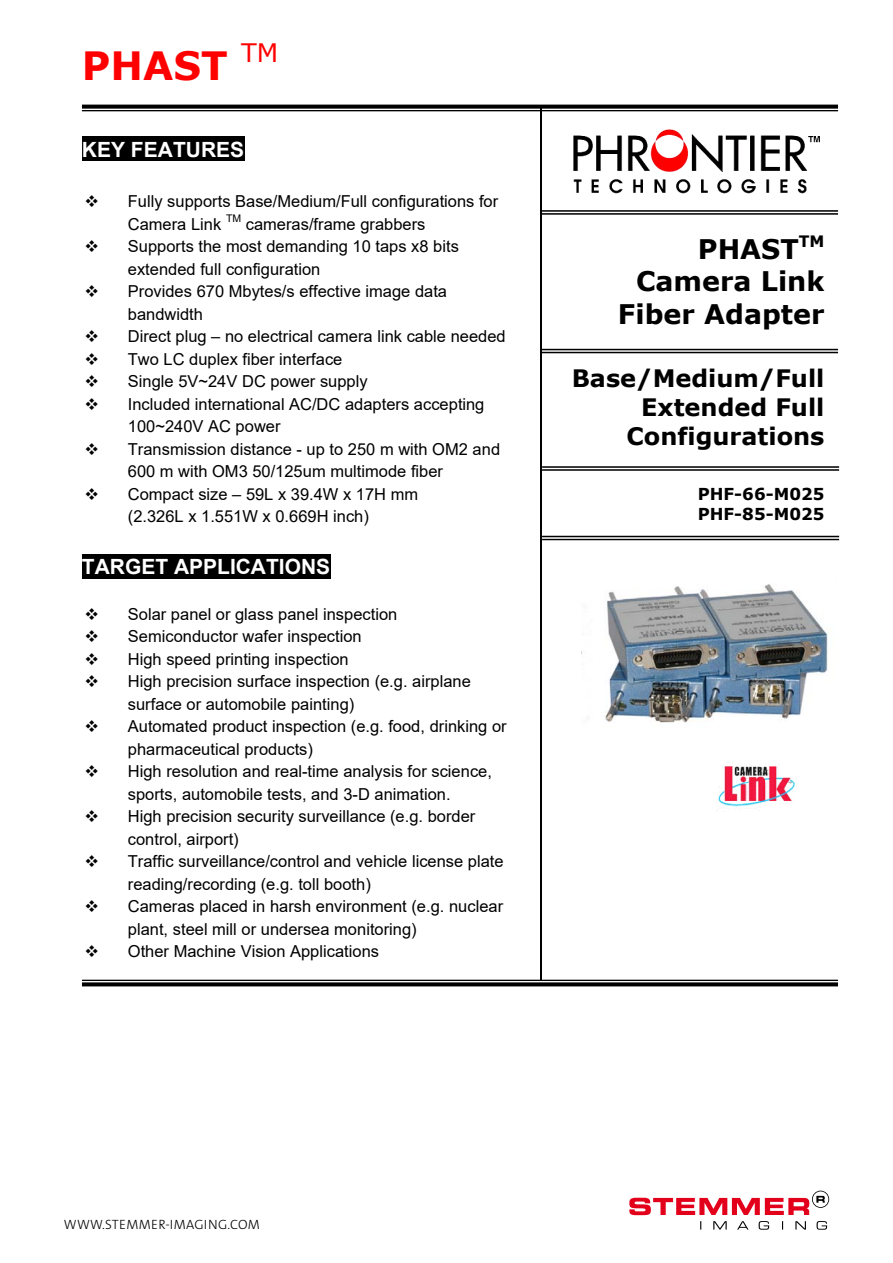
<style>
.page{position:relative;width:893px;height:1263px;background:#fff}
.page>*{position:absolute;margin:0;border:0;box-sizing:border-box;transform-origin:0 0}
.t1{font:700 39px "Verdana";color:#f00}
.t2{font:700 27px/32.8px "Verdana";color:#000;text-align:right}
.t3{font:25.5px "Verdana";color:#f00}
.t4{font:700 24px/29.1px "Verdana";color:#000;text-align:right}
.t5{font:700 21px "Arial";color:#fff}
.t6{font:16.5px/22.5px "Arial";color:#000}
.t7{font:700 16.5px/20.1px "Verdana";color:#000}
.t8{font:13.5px "The Sans LP3 Lig";letter-spacing:.025em;color:#000}
.t9{font:10.5px "Arial";color:#000}
</style>
<div class="page">
<div style="left:82px;top:137px;width:162px;height:24px;background:#000"></div>
<div style="left:82px;top:554px;width:248px;height:25px;background:#000"></div>
<img style="left:573px;top:129px;width:247px;height:65px">
<img style="left:581px;top:584px;width:247px;height:139px">
<hr style="left:540px;top:108px;width:1px;height:873px;background:#000">
<svg style="left:82px;top:105px;width:756px;height:4px;background:#161616"></svg>
<hr style="left:82px;top:110px;width:756px;height:1px;background:#000">
<hr style="left:82px;top:980px;width:756px;height:1px;background:#000">
<svg style="left:82px;top:982px;width:756px;height:4px;background:#181818"></svg>
<hr style="left:542px;top:466px;width:297px;height:2px;background:#000">
<hr style="left:542px;top:469px;width:297px;height:2px;background:#000">
<hr style="left:542px;top:536px;width:297px;height:1px;background:#000">
<hr style="left:542px;top:539px;width:297px;height:1px;background:#000">
<hr style="left:541px;top:210px;width:297px;height:2px;background:#000">
<hr style="left:541px;top:213px;width:297px;height:2px;background:#000">
<hr style="left:541px;top:349px;width:297px;height:1px;background:#000">
<hr style="left:541px;top:352px;width:297px;height:1px;background:#000">
<img style="left:716px;top:764px;width:79px;height:43px">
<svg style="left:629px;top:1190px;width:200px;height:40px"></svg>
<h1 class="t1" style="left:82px;top:38px;width:147px">PHAST</h1>
<h3 class="t3" style="left:241px;top:35px;width:39px">TM</h3>
<p class="t5" style="left:82px;top:135px;width:164px">KEY FEATURES</p>
<p class="t6" style="left:128px;top:190px;width:372px;text-indent:-43px">❖ Fully supports Base/Medium/Full configurations for<br>Camera Link</p>
<p class="t9" style="left:226px;top:211px;width:17px">TM</p>
<p class="t6" style="left:246px;top:213px;width:181px">cameras/frame grabbers</p>
<p class="t6" style="left:128px;top:235px;width:333px;text-indent:-43px">❖ Supports the most demanding 10 taps x8 bits extended full configuration</p>
<p class="t6" style="left:128px;top:280px;width:321px;text-indent:-43px">❖ Provides 670 Mbytes/s effective image data bandwidth</p>
<p class="t6" style="left:85px;top:325px;width:422px">❖ Direct plug – no electrical camera link cable needed</p>
<p class="t6" style="left:85px;top:348px;width:259px">❖ Two LC duplex fiber interface</p>
<p class="t6" style="left:85px;top:370px;width:285px">❖ Single 5V~24V DC power supply</p>
<p class="t6" style="left:128px;top:393px;width:358px;text-indent:-43px">❖ Included international AC/DC adapters accepting<br>100~240V AC power</p>
<p class="t6" style="left:128px;top:438px;width:374px;text-indent:-43px">❖ Transmission distance - up to 250 m with OM2 and<br>600 m with OM3 50/125um multimode fiber</p>
<p class="t6" style="left:85px;top:483px;width:335px;text-align:center">❖ Compact size – 59L x 39.4W x 17H mm (2.326L x 1.551W x 0.669H inch)</p>
<p class="t5" style="left:82px;top:552px;width:250px">TARGET APPLICATIONS</p>
<p class="t6" style="left:85px;top:602px;width:314px">❖ Solar panel or glass panel inspection</p>
<p class="t6" style="left:85px;top:625px;width:279px">❖ Semiconductor wafer inspection</p>
<p class="t6" style="left:85px;top:647px;width:266px">❖ High speed printing inspection</p>
<p class="t6" style="left:128px;top:670px;width:345px;text-indent:-43px">❖ High precision surface inspection (e.g. airplane surface or automobile painting)</p>
<p class="t6" style="left:128px;top:715px;width:380px;text-indent:-43px">❖ Automated product inspection (e.g. food, drinking or pharmaceutical products)</p>
<p class="t6" style="left:85px;top:760px;width:409px;text-align:center">❖ High resolution and real-time analysis for science, sports, automobile tests, and 3-D animation.</p>
<p class="t6" style="left:128px;top:805px;width:349px;text-indent:-43px">❖ High precision security surveillance (e.g. border control, airport)</p>
<p class="t6" style="left:128px;top:850px;width:377px;text-indent:-43px">❖ Traffic surveillance/control and vehicle license plate reading/recording (e.g. toll booth)</p>
<p class="t6" style="left:128px;top:895px;width:377px;text-indent:-43px">❖ Cameras placed in harsh environment (e.g. nuclear plant, steel mill or undersea monitoring)</p>
<p class="t6" style="left:85px;top:940px;width:296px">❖ Other Machine Vision Applications</p>
<h2 class="t2" style="left:618px;top:232px;width:208px">PHAST<sup>TM<br></sup>Camera Link<br>Fiber Adapter</h2>
<h3 class="t4" style="left:572px;top:363px;width:254px">Base/Medium/Full<br>Extended Full<br>Configurations</h3>
<p class="t7" style="left:698px;top:483px;width:128px">PHF-66-M025<br>PHF-85-M025</p>
<p class="t8" style="left:64px;top:1215px;width:197px">WWW.STEMMER-IMAGING.COM</p>
</div>
